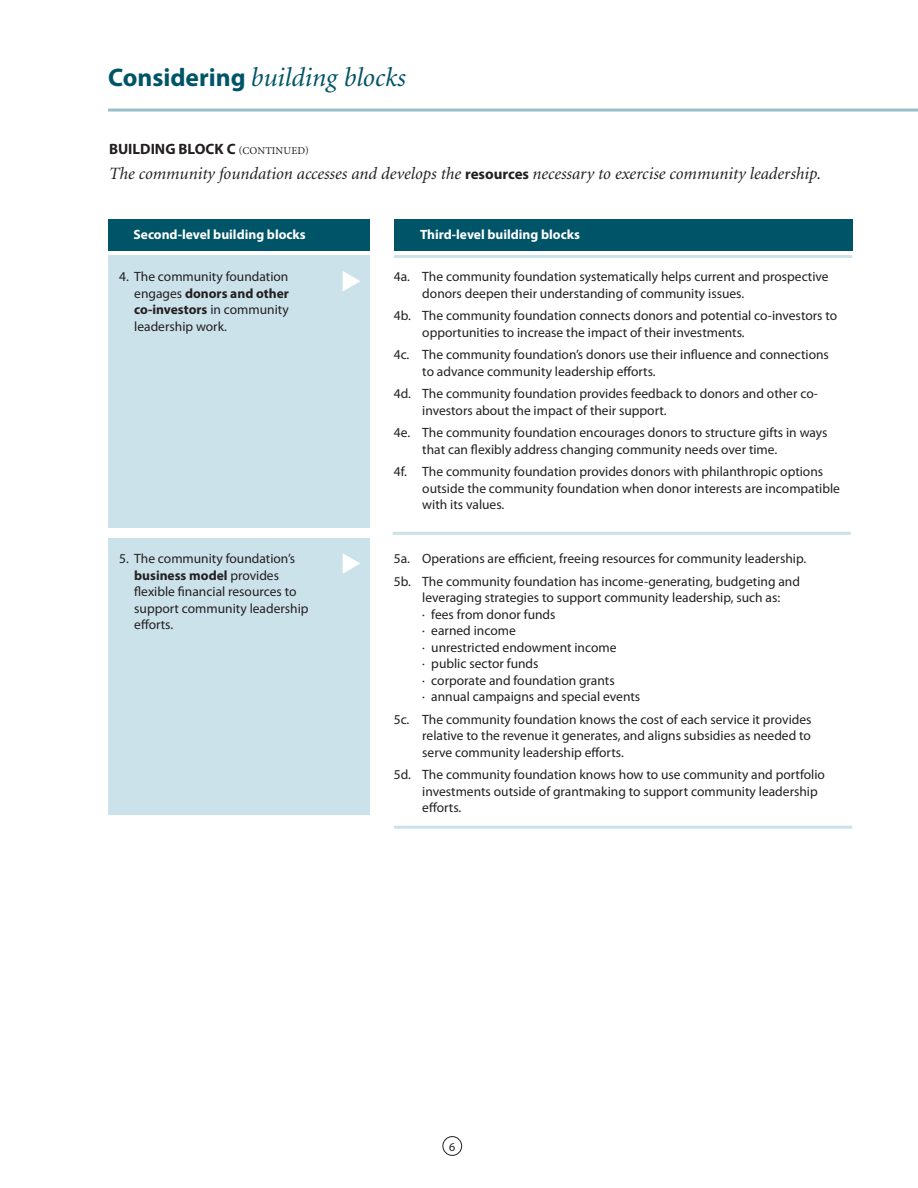
<style>
.page{position:relative;width:918px;height:1188px;background:#fff}
.page>*{position:absolute;margin:0;border:0;box-sizing:border-box;transform-origin:0 0}
.Heads_A_main{font:italic 27px "Minion";color:#005467}
.Build_blocks_minion{font:italic 17.25px "Minion";color:#231f20}
.Myriad_Bold_10_14_AL{font:700 15px "Myriad";color:#231f20}
._3_build_block_text{font:13.5px/16.5px "Myriad Pro";color:#231f20}
._2_build_block_txt{font:13.5px/16.5px "Myriad Pro";color:#231f20;text-align:justify}
._3_build_block_text-2{font:700 13.5px "Myriad Pro";color:#fff}
.t1{font:12px "Myriad Pro";color:#231f20}
.s1{font-family:"Myriad Pro";font-weight:700;font-style:normal;font-size:25.5px}
.s2{font-family:"Minion Pro";font-weight:400;font-size:10.5px}
.s3{font-family:"Myriad Pro";font-weight:700;font-style:normal;font-size:15px}
.s4{font-weight:700}
</style>
<div class="page">
<div style="left:109px;top:538px;width:261px;height:277px;background:#cbe2eb"></div>
<div style="left:109px;top:255px;width:261px;height:273px;background:#cbe2eb"></div>
<div style="left:443px;top:1136px;width:19px;height:20px;border:1px solid #231f20;border-radius:50%"></div>
<div style="left:394px;top:219px;width:458px;height:32px;background:#005467"></div>
<div style="left:109px;top:219px;width:261px;height:32px;background:#005467"></div>
<svg style="left:343px;top:271px;width:17px;height:20px"></svg>
<svg style="left:343px;top:553px;width:17px;height:21px"></svg>
<hr style="left:394px;top:255px;width:458px;height:3px;background:#cbe2eb">
<hr style="left:393px;top:532px;width:458px;height:3px;background:#cbe2eb">
<hr style="left:394px;top:826px;width:458px;height:3px;background:#cbe2eb">
<hr style="left:108px;top:109px;width:810px;height:3px;background:#9cbec9">
<p class="Heads_A_main" style="left:108px;top:65px;width:299px"><span class="s1">Considering</span> building blocks</p>
<p class="Myriad_Bold_10_14_AL" style="left:109px;top:141px;width:201px">BUILDING BLOCK C <span class="s2">(CONTINUED)</span></p>
<p class="Build_blocks_minion" style="left:109px;top:165px;width:714px">The community foundation accesses and develops the <span class="s3">resources</span> necessary to exercise community leadership.</p>
<p class="_3_build_block_text-2" style="left:134px;top:226px;width:174px">Second-level building blocks</p>
<p class="_3_build_block_text-2" style="left:420px;top:226px;width:162px">Third-level building blocks</p>
<p class="_2_build_block_txt" style="left:134px;top:268px;width:156px;text-indent:-15px">4. The community foundation engages <span class="s4">donors and other co-investors</span> in community leadership work.</p>
<p class="_2_build_block_txt" style="left:134px;top:550px;width:176px;text-align:left;text-indent:-15px">5. The community foundation’s <span class="s4">business model</span> provides flexible financial resources to support community leadership efforts.</p>
<p class="_3_build_block_text" style="left:422px;top:268px;width:408px;text-indent:-28px">4a. The community foundation systematically helps current and prospective donors deepen their understanding of community issues.</p>
<p class="_3_build_block_text" style="left:422px;top:307px;width:416px;text-indent:-28px">4b. The community foundation connects donors and potential co-investors to opportunities to increase the impact of their investments.</p>
<p class="_3_build_block_text" style="left:422px;top:346px;width:408px;text-indent:-28px">4c. The community foundation’s donors use their influence and connections to advance community leadership efforts.</p>
<p class="_3_build_block_text" style="left:422px;top:385px;width:397px;text-indent:-28px">4d. The community foundation provides feedback to donors and other co&shy;investors about the impact of their support.</p>
<p class="_3_build_block_text" style="left:422px;top:424px;width:407px;text-indent:-28px">4e. The community foundation encourages donors to structure gifts in ways that can flexibly address changing community needs over time.</p>
<p class="_3_build_block_text" style="left:422px;top:463px;width:419px;text-indent:-28px">4f. The community foundation provides donors with philanthropic options outside the community foundation when donor interests are incompatible with its values.</p>
<p class="_3_build_block_text" style="left:394px;top:550px;width:414px">5a. Operations are efficient, freeing resources for community leadership.</p>
<p class="_3_build_block_text" style="left:422px;top:573px;width:379px;text-indent:-28px">5b. The community foundation has income-generating, budgeting and leveraging strategies to support community leadership, such as:</p>
<p class="_3_build_block_text" style="left:422px;top:606px;width:135px">· fees from donor funds</p>
<p class="_3_build_block_text" style="left:422px;top:622px;width:95px">· earned income</p>
<p class="_3_build_block_text" style="left:422px;top:639px;width:196px">· unrestricted endowment income</p>
<p class="_3_build_block_text" style="left:422px;top:655px;width:118px">· public sector funds</p>
<p class="_3_build_block_text" style="left:422px;top:672px;width:194px">· corporate and foundation grants</p>
<p class="_3_build_block_text" style="left:422px;top:688px;width:219px">· annual campaigns and special events</p>
<p class="_3_build_block_text" style="left:422px;top:711px;width:391px;text-align:justify;text-indent:-28px">5c. The community foundation knows the cost of each service it provides relative to the revenue it generates, and aligns subsidies as needed to serve community leadership efforts.</p>
<p class="_3_build_block_text" style="left:422px;top:766px;width:404px;text-indent:-28px">5d. The community foundation knows how to use community and portfolio investments outside of grantmaking to support community leadership efforts.</p>
<p class="t1" style="left:449px;top:1139px;width:8px">6</p>
</div>
